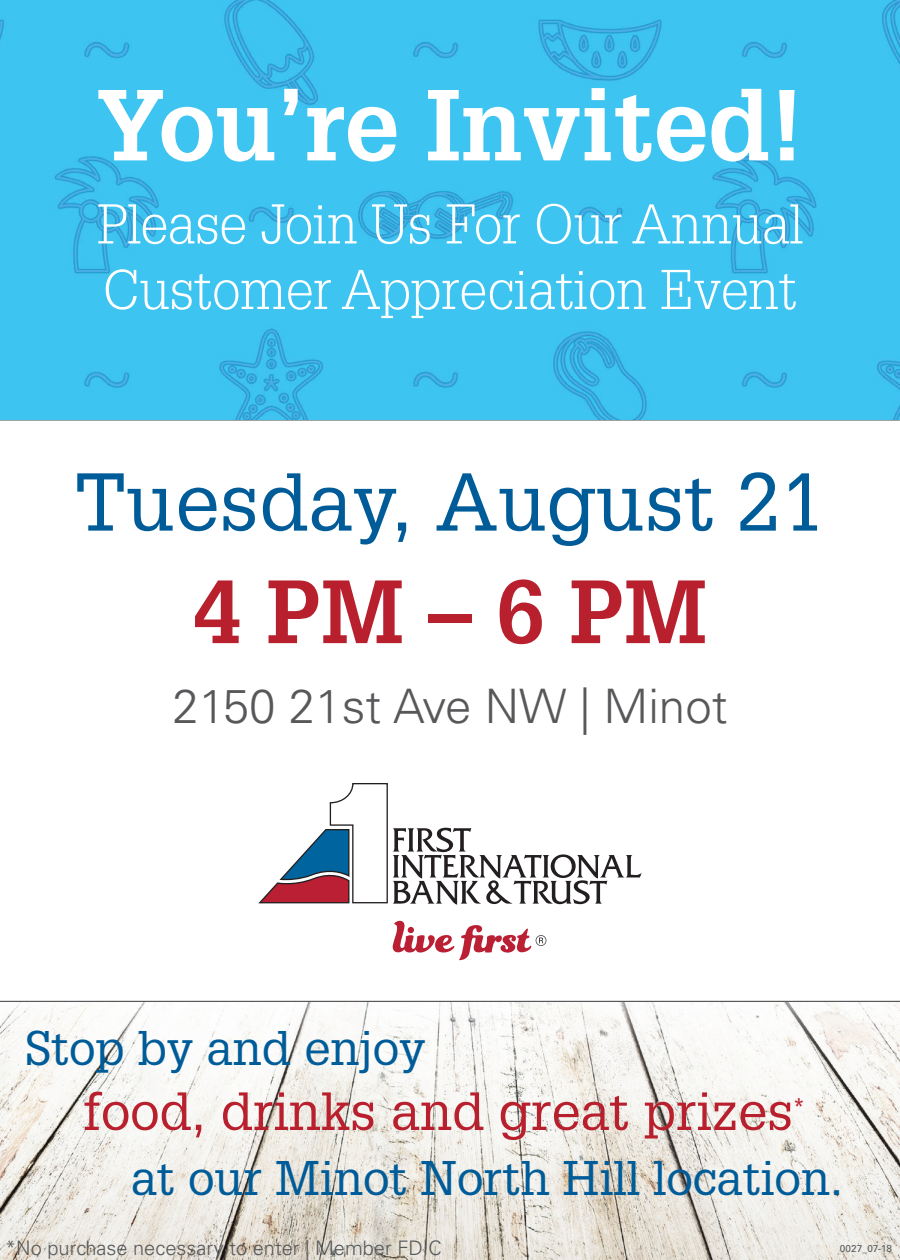
<style>
.page{position:relative;width:900px;height:1260px;background:#fff}
.page>*{position:absolute;margin:0;border:0;box-sizing:border-box;transform-origin:0 0}
.t1{font:700 98.25px "Glypha LT Std";color:#fff}
.t2{font:700 87.5px "Glypha LT Std";color:#b9202e}
.t3{font:80px "Glypha LT Std";color:#005c98}
.t4{font:300 54.75px "Glypha LT Std";color:#fff}
.t5{font:52.5px "Glypha LT Std";color:#b9202e}
.t6{font:47.5px "Glypha LT Std";color:#005c98}
.t7{font:300 47.5px "Univers LT Std";color:#57585a}
.t8{font:300 20px "Univers LT Std";color:#57585a}
.Main_Note{font:10px "Univers LT Std";color:#57585a}
</style>
<div class="page">
<hr style="left:0;top:1001px;width:900px;height:1px;background:#57585a">
<img style="left:0;top:1002px;width:900px;height:258px">
<svg style="left:258px;top:783px;width:384px;height:122px"></svg>
<svg style="left:392px;top:920px;width:154px;height:40px"></svg>
<hr style="left:0;top:419px;width:900px;height:2px;background:#57585a">
<div style="left:0;top:0;width:900px;height:419px;background:#3dc4f1"></div>
<p class="t1" style="left:97px;top:65px;width:708px">You’re Invited!</p>
<p class="t4" style="left:97px;top:193px;width:707px">Please Join Us For Our Annual</p>
<p class="t4" style="left:103px;top:259px;width:696px">Customer Appreciation Event</p>
<p class="t3" style="left:74px;top:454px;width:753px">Tuesday, August 21</p>
<p class="t2" style="left:193px;top:558px;width:515px">4 PM – 6 PM</p>
<p class="t7" style="left:172px;top:678px;width:557px">2150 21st Ave NW | Minot</p>
<p class="t6" style="left:25px;top:1019px;width:402px">Stop by and enjoy</p>
<p class="t5" style="left:84px;top:1080px;width:722px">food, drinks and great prizes<sup>*</sup></p>
<p class="t6" style="left:131px;top:1149px;width:714px">at our Minot North Hill location.</p>
<p class="t8" style="left:5px;top:1236px;width:438px">*No purchase necessary to enter | Member FDIC</p>
<p class="Main_Note" style="left:840px;top:1243px;width:54px">0027_07-18</p>
</div>
